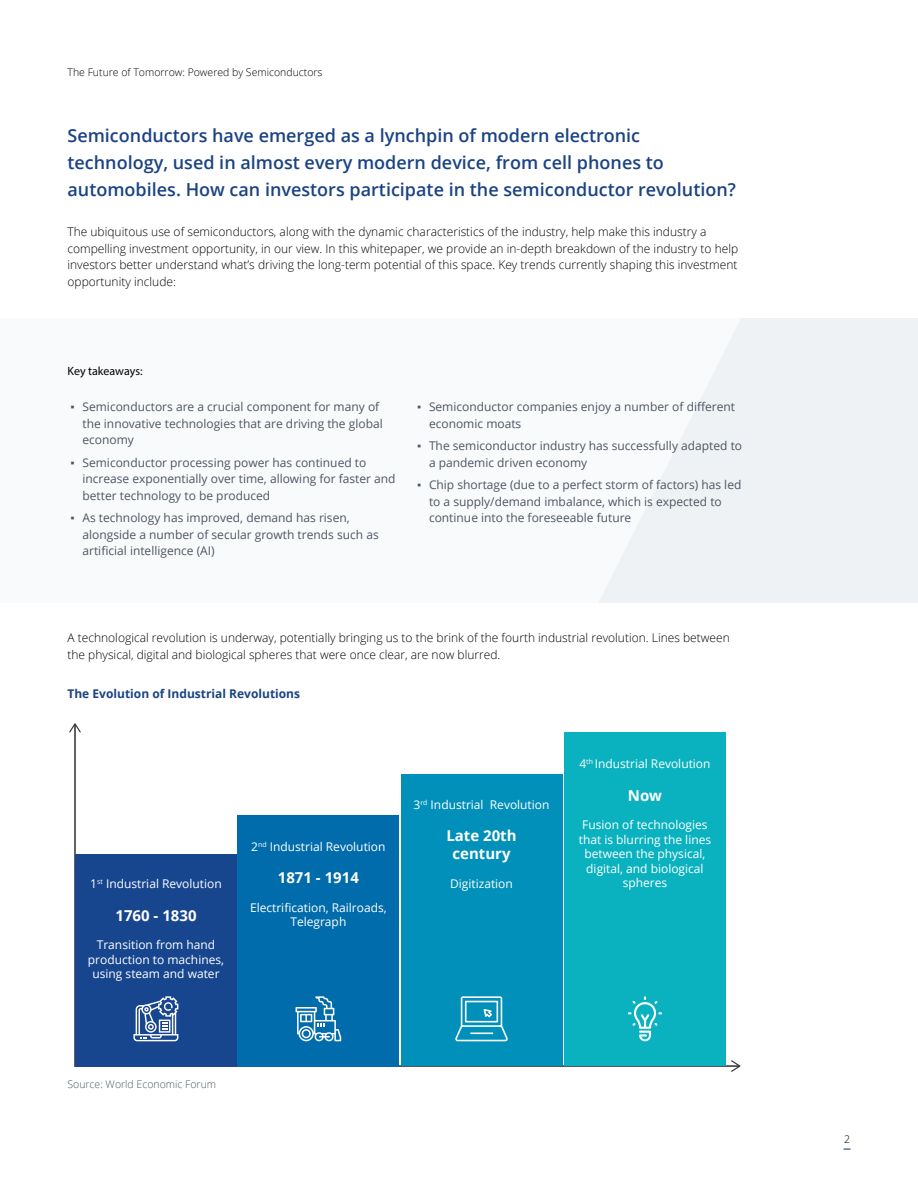
<style>
.page{position:relative;width:918px;height:1188px;background:#fff}
.page>*{position:absolute;margin:0;border:0;box-sizing:border-box;transform-origin:0 0}
.t1{font:600 18px/27px "Open Sans";color:#1b4383}
.t2{font:700 15px/18px "Open Sans";color:#fff;text-align:center}
.t3{font:12px/16.5px "Open Sans";color:#4c5665}
.t4{font:300 12px/16.5px "Open Sans";color:#010102}
.t5{font:12px/14.4px "Open Sans";color:#fff;text-align:center}
.t6{font:700 12px "Open Sans";color:#1b4383}
.t7{font:12px "Myriad Pro";color:#010102}
.t8{font:300 10.5px "Open Sans";color:#010102}
.t9{font:300 10.5px "Open Sans";color:#4c5665}
.s1{font-family:"Arial"}
</style>
<div class="page">
<div style="left:0;top:318px;width:918px;height:285px;background:#f9fafb"></div>
<hr style="left:74px;top:725px;width:2px;height:342px;background:#323232">
<svg style="left:69px;top:723px;width:12px;height:10px"></svg>
<hr style="left:75px;top:1065px;width:664px;height:2px;background:#323232">
<svg style="left:731px;top:1060px;width:9px;height:12px"></svg>
<div style="left:238px;top:815px;width:161px;height:251px;background:#006cab"></div>
<svg style="left:296px;top:996px;width:45px;height:46px"></svg>
<div style="left:401px;top:775px;width:161px;height:291px;background:#0090b9"></div>
<svg style="left:455px;top:996px;width:53px;height:45px"></svg>
<div style="left:564px;top:733px;width:162px;height:333px;background:#0ab2bf"></div>
<svg style="left:628px;top:996px;width:34px;height:45px"></svg>
<div style="left:75px;top:854px;width:162px;height:212px;background:#17468f"></div>
<svg style="left:133px;top:996px;width:45px;height:45px"></svg>
<p class="t8" style="left:68px;top:65px;width:257px">The Future of Tomorrow: Powered by Semiconductors</p>
<h1 class="t1" style="left:68px;top:121px;width:670px">Semiconductors have emerged as a lynchpin of modern electronic technology, used in almost every modern device, from cell phones to automobiles. How can investors participate in the semiconductor revolution?</h1>
<p class="t4" style="left:68px;top:223px;width:672px">The ubiquitous use of semiconductors, along with the dynamic characteristics of the industry, help make this industry a compelling investment opportunity, in our view. In this whitepaper, we provide an in-depth breakdown of the industry to help investors better understand what’s driving the long-term potential of this space. Key trends currently shaping this investment opportunity include:</p>
<p class="t7" style="left:68px;top:364px;width:77px">Key takeaways:</p>
<p class="t3" style="left:82px;top:398px;width:302px;text-indent:-12px"><span class="s1">▪</span> Semiconductors are a crucial component for many of the innovative technologies that are driving the global economy</p>
<p class="t3" style="left:82px;top:454px;width:315px;text-indent:-12px"><span class="s1">▪</span> Semiconductor processing power has continued to increase exponentially over time, allowing for faster and better technology to be produced</p>
<p class="t3" style="left:82px;top:509px;width:298px;text-indent:-12px"><span class="s1">▪</span> As technology has improved, demand has risen, alongside a number of secular growth trends such as artificial intelligence (AI)</p>
<p class="t3" style="left:429px;top:398px;width:308px;text-indent:-12px"><span class="s1">▪</span> Semiconductor companies enjoy a number of different economic moats</p>
<p class="t3" style="left:429px;top:437px;width:315px;text-indent:-12px"><span class="s1">▪</span> The semiconductor industry has successfully adapted to a pandemic driven economy</p>
<p class="t3" style="left:429px;top:476px;width:314px;text-indent:-12px"><span class="s1">▪</span> Chip shortage (due to a perfect storm of factors) has led to a supply/demand imbalance, which is expected to continue into the foreseeable future</p>
<p class="t4" style="left:68px;top:629px;width:664px">A technological revolution is underway, potentially bringing us to the brink of the fourth industrial revolution. Lines between the physical, digital and biological spheres that were once clear, are now blurred.</p>
<p class="t6" style="left:68px;top:685px;width:234px">The Evolution of Industrial Revolutions</p>
<p class="t5" style="left:579px;top:756px;width:133px">4<sup>th</sup> Industrial Revolution</p>
<p class="t2" style="left:628px;top:786px;width:36px">Now</p>
<p class="t5" style="left:579px;top:818px;width:134px">Fusion of technologies that is blurring the lines between the physical, digital, and biological</p>
<p class="t5" style="left:414px;top:797px;width:137px">3<sup>rd</sup> Industrial Revolution</p>
<p class="t2" style="left:446px;top:826px;width:72px">Late 20th century</p>
<p class="t5" style="left:450px;top:876px;width:64px">Digitization</p>
<p class="t5" style="left:251px;top:839px;width:136px">2<sup>nd</sup> Industrial Revolution</p>
<p class="t2" style="left:278px;top:868px;width:83px">1871 - 1914</p>
<p class="t5" style="left:250px;top:900px;width:138px">Electrification, Railroads,<br>Telegraph</p>
<p class="t5" style="left:90px;top:876px;width:133px">1<sup>st</sup> Industrial Revolution</p>
<p class="t5" style="left:623px;top:875px;width:46px">spheres</p>
<p class="t2" style="left:116px;top:906px;width:83px">1760 - 1830</p>
<p class="t5" style="left:88px;top:938px;width:138px">Transition from hand production to machines, using steam and water</p>
<p class="t9" style="left:68px;top:1077px;width:150px">Source: World Economic Forum</p>
<p class="t8" style="left:844px;top:1132px;width:7px">2</p>
</div>
